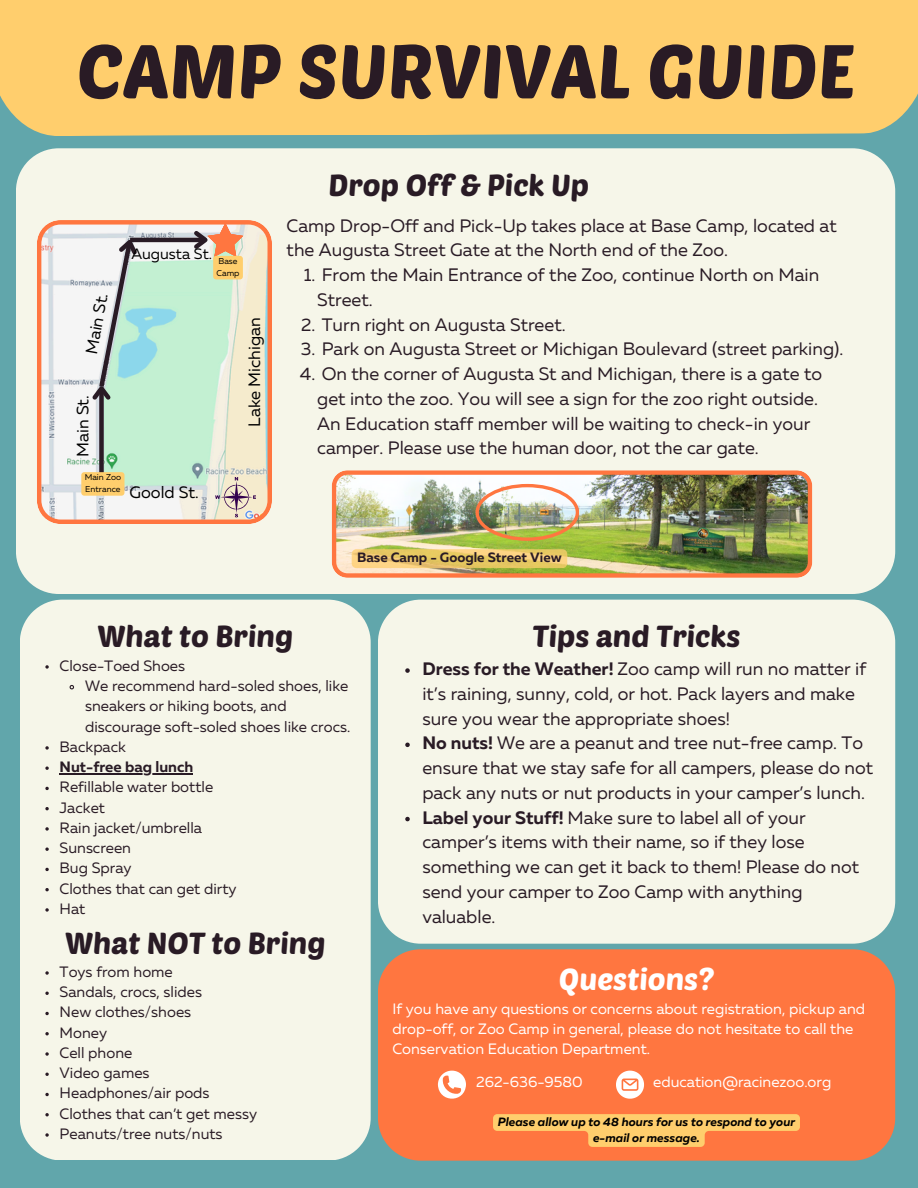
<style>
.page{position:relative;width:918px;height:1188px;background:#61a6ab}
.page>*{position:absolute;margin:0;border:0;box-sizing:border-box;transform-origin:0 0}
.t1{font:75px "Poetsen One";color:#291b25}
.t2{font:30px "Poetsen One";color:#291b25}
.t3{font:30px "Poetsen One";color:#fff}
.t4{font:18px/24.8px "Muller";color:#291b25}
.t5{font:16.5px "Muller";color:#000}
.t6{font:15px/20.2px "Muller";color:#291b25}
.t7{font:15px/20.2px "Muller";color:#fff}
.t8{font:700 15px "Muller";color:#291b25}
.t9{font:15px "Muller";color:#000}
.t10{font:700 13.5px "Muller";color:#291b25}
.t11{font:italic 700 12px/16px "Muller";color:#000;text-align:center}
.t12{font:8.55px/11.7px "Muller";color:#000}
.s1{font-weight:700}
</style>
<div class="page">
<div style="left:0;top:0;width:918px;height:136px;background:#ffce6d"></div>
<div style="left:16px;top:148px;width:879px;height:446px;background:#f6f6e9"></div>
<svg style="left:37px;top:220px;width:235px;height:304px;background:#dee3d0"></svg>
<div style="left:99px;top:388px;width:5px;height:96px;background:#291b25"></div>
<svg style="left:88px;top:232px;width:56px;height:172px;background:#c2d7d3"></svg>
<hr style="left:130px;top:238px;width:75px;height:4px;background:#291b25">
<svg style="left:215px;top:477px;width:41px;height:40px;background:#d6cabe"></svg>
<img style="left:332px;top:470px;width:480px;height:108px">
<img style="left:475px;top:484px;width:104px;height:57px">
<div style="left:20px;top:600px;width:351px;height:560px;background:#f6f6e9"></div>
<div style="left:378px;top:600px;width:517px;height:344px;background:#f6f6e9"></div>
<div style="left:378px;top:949px;width:517px;height:212px;background:#ff7640"></div>
<svg style="left:438px;top:1071px;width:28px;height:32px"></svg>
<svg style="left:616px;top:1071px;width:28px;height:28px"></svg>
<div style="left:81px;top:472px;width:43px;height:24px;background:#ffce6d;border-radius:3px"></div>
<svg style="left:190px;top:223px;width:53px;height:56px;background:#e3c29b"></svg>
<div style="left:352px;top:549px;width:215px;height:19px;background:#ffce6d;border-radius:5px;opacity:.76"></div>
<svg style="left:45px;top:665px;width:4px;height:4px"></svg>
<svg style="left:69px;top:684px;width:6px;height:6px"></svg>
<svg style="left:45px;top:746px;width:4px;height:4px"></svg>
<svg style="left:45px;top:766px;width:4px;height:4px"></svg>
<hr style="left:60px;top:773px;width:133px;height:1px;background:#291b25">
<svg style="left:45px;top:787px;width:4px;height:3px"></svg>
<svg style="left:45px;top:807px;width:4px;height:3px"></svg>
<svg style="left:45px;top:827px;width:4px;height:4px"></svg>
<svg style="left:45px;top:847px;width:4px;height:4px"></svg>
<svg style="left:45px;top:868px;width:4px;height:3px"></svg>
<svg style="left:45px;top:888px;width:4px;height:3px"></svg>
<svg style="left:45px;top:908px;width:4px;height:4px"></svg>
<svg style="left:45px;top:971px;width:4px;height:4px"></svg>
<svg style="left:45px;top:992px;width:4px;height:3px"></svg>
<svg style="left:45px;top:1012px;width:4px;height:3px"></svg>
<svg style="left:45px;top:1032px;width:4px;height:3px"></svg>
<svg style="left:45px;top:1052px;width:4px;height:4px"></svg>
<svg style="left:45px;top:1073px;width:4px;height:3px"></svg>
<svg style="left:45px;top:1093px;width:4px;height:3px"></svg>
<svg style="left:45px;top:1113px;width:4px;height:3px"></svg>
<svg style="left:45px;top:1133px;width:4px;height:4px"></svg>
<svg style="left:405px;top:668px;width:5px;height:5px"></svg>
<svg style="left:405px;top:743px;width:5px;height:4px"></svg>
<svg style="left:405px;top:817px;width:5px;height:4px"></svg>
<svg style="left:493px;top:1114px;width:307px;height:33px;background:#ffb25f"></svg>
<h1 class="t1" style="left:77px;top:23px;width:780px">CAMP SURVIVAL GUIDE</h1>
<p class="t5" style="left:85px;top:353px;width:63px;rotate:-80deg">Main St.</p>
<p class="t5" style="left:76px;top:457px;width:63px;rotate:-90deg">Main St.</p>
<p class="t9" style="left:131px;top:248px;width:82px">Augusta St.</p>
<h3 class="t12" style="left:217px;top:256px;width:24px">Base<br>Camp</h3>
<h5 class="t12" style="left:85px;top:472px;width:38px">Main Zoo<br>Entrance</h5>
<p class="t5" style="left:129px;top:485px;width:71px">Goold St.</p>
<p class="t5" style="left:248px;top:427px;width:111px;rotate:-90deg">Lake Michigan</p>
<h2 class="t2" style="left:329px;top:166px;width:262px">Drop Off &amp; Pick Up</h2>
<h3 class="t4" style="left:287px;top:214px;width:552px">Camp Drop-Off and Pick-Up takes place at Base Camp, located at the Augusta Street Gate at the North end of the Zoo.</h3>
<p class="t4" style="left:317px;top:264px;width:504px;text-indent:-13px">1. From the Main Entrance of the Zoo, continue North on Main<br>Street.</p>
<h3 class="t4" style="left:301px;top:313px;width:266px">2. Turn right on Augusta Street.</h3>
<p class="t4" style="left:301px;top:338px;width:544px">3. Park on Augusta Street or Michigan Boulevard (street parking).</p>
<p class="t4" style="left:317px;top:363px;width:506px;text-indent:-17px">4. On the corner of Augusta St and Michigan, there is a gate to get into the zoo. You will see a sign for the zoo right outside.<br>An Education staff member will be waiting to check-in your camper. Please use the human door, not the car gate.</p>
<h3 class="t10" style="left:357px;top:552px;width:206px">Base Camp - Google Street View</h3>
<h3 class="t2" style="left:97px;top:617px;width:197px">What to Bring</h3>
<p class="t6" style="left:60px;top:657px;width:127px">Close-Toed Shoes</p>
<p class="t6" style="left:85px;top:677px;width:267px">We recommend hard-soled shoes, like sneakers or hiking boots, and discourage soft-soled shoes like crocs.</p>
<p class="t6" style="left:60px;top:738px;width:68px">Backpack</p>
<p class="t8" style="left:60px;top:761px;width:135px">Nut-free bag lunch</p>
<p class="t6" style="left:60px;top:778px;width:155px">Refillable water bottle</p>
<h4 class="t6" style="left:60px;top:798px;width:47px">Jacket</h4>
<h2 class="t6" style="left:60px;top:819px;width:144px">Rain jacket/umbrella</h2>
<p class="t6" style="left:60px;top:839px;width:73px">Sunscreen</p>
<p class="t6" style="left:60px;top:859px;width:74px">Bug Spray</p>
<p class="t6" style="left:60px;top:879px;width:179px">Clothes that can get dirty</p>
<p class="t6" style="left:60px;top:900px;width:27px">Hat</p>
<p class="t2" style="left:65px;top:924px;width:262px">What NOT to Bring</p>
<p class="t6" style="left:60px;top:963px;width:115px">Toys from home</p>
<p class="t6" style="left:60px;top:983px;width:144px">Sandals, crocs, slides</p>
<p class="t6" style="left:60px;top:1003px;width:133px">New clothes/shoes</p>
<p class="t6" style="left:60px;top:1024px;width:49px">Money</p>
<p class="t6" style="left:60px;top:1044px;width:74px">Cell phone</p>
<p class="t6" style="left:60px;top:1064px;width:91px">Video games</p>
<h2 class="t6" style="left:60px;top:1084px;width:151px">Headphones/air pods</h2>
<p class="t6" style="left:60px;top:1105px;width:199px">Clothes that can’t get messy</p>
<p class="t6" style="left:60px;top:1125px;width:164px">Peanuts/tree nuts/nuts</p>
<p class="t2" style="left:532px;top:617px;width:210px">Tips and Tricks</p>
<p class="t4" style="left:422px;top:658px;width:445px"><span class="s1">Dress for the Weather!</span> Zoo camp will run no matter if it’s raining, sunny, cold, or hot. Pack layers and make sure you wear the appropriate shoes!</p>
<p class="t4" style="left:422px;top:732px;width:452px"><span class="s1">No nuts!</span> We are a peanut and tree nut-free camp. To ensure that we stay safe for all campers, please do not pack any nuts or nut products in your camper’s lunch.</p>
<p class="t4" style="left:422px;top:806px;width:438px"><span class="s1">Label your Stuff!</span> Make sure to label all of your camper’s items with their name, so if they lose something we can get it back to them! Please do not send your camper to Zoo Camp with anything valuable.</p>
<p class="t3" style="left:559px;top:960px;width:157px">Questions?</p>
<p class="t7" style="left:392px;top:999px;width:474px">If you have any questions or concerns about registration, pickup and drop-off, or Zoo Camp in general, please do not hesitate to call the<br>Conservation Education Department.</p>
<p class="t7" style="left:476px;top:1073px;width:108px">262-636-9580</p>
<h2 class="t7" style="left:653px;top:1073px;width:180px">education@racinezoo.org</h2>
<p class="t11" style="left:498px;top:1114px;width:299px">Please allow up to 48 hours for us to respond to your e-mail or message.</p>
</div>
